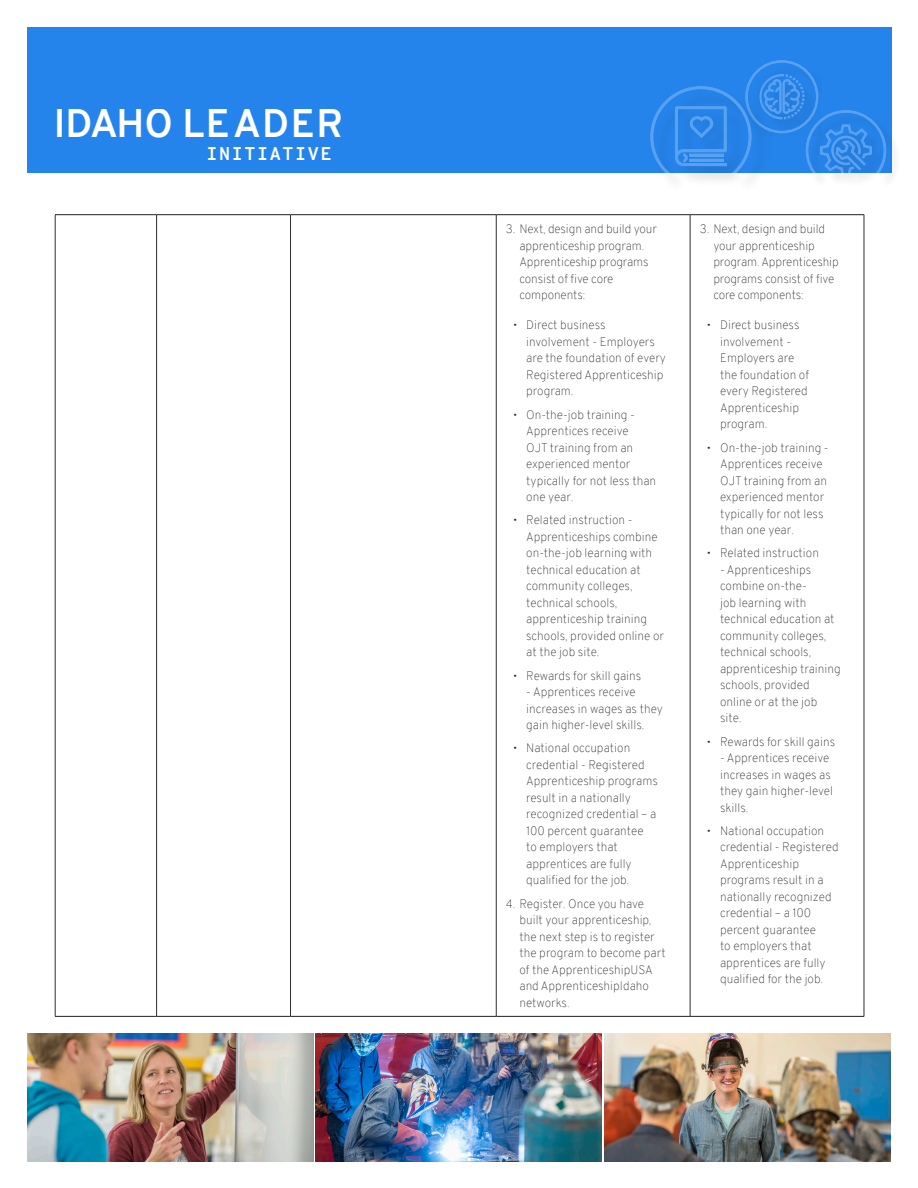
<style>
.page{position:relative;width:918px;height:1188px;background:#fff}
.page>*{position:absolute;margin:0;border:0;box-sizing:border-box;transform-origin:0 0}
.t1{font:700 39px "Overpass";letter-spacing:.03em;color:#fff}
.t2{font:700 18px "Overpass Mono";letter-spacing:.09em;color:#fff}
.t3{font:100 12px/16.5px "Overpass";color:#231f20}
</style>
<div class="page">
<div style="left:27px;top:27px;width:864px;height:146px;background:#2584ec"></div>
<div style="left:808px;top:112px;width:94px;height:77px;background:#231f20;opacity:.75"></div>
<div style="left:653px;top:89px;width:119px;height:104px;background:#231f20;opacity:.75"></div>
<svg style="left:650px;top:60px;width:236px;height:113px"></svg>
<hr style="left:55px;top:214px;width:102px;height:1px;background:#231f20">
<hr style="left:157px;top:214px;width:134px;height:1px;background:#231f20">
<hr style="left:291px;top:214px;width:205px;height:1px;background:#231f20">
<hr style="left:496px;top:214px;width:194px;height:1px;background:#231f20">
<hr style="left:690px;top:214px;width:174px;height:1px;background:#231f20">
<hr style="left:55px;top:1016px;width:102px;height:1px;background:#231f20">
<hr style="left:157px;top:1016px;width:134px;height:1px;background:#231f20">
<hr style="left:291px;top:1016px;width:205px;height:1px;background:#231f20">
<hr style="left:496px;top:1016px;width:194px;height:1px;background:#231f20">
<hr style="left:690px;top:1016px;width:174px;height:1px;background:#231f20">
<hr style="left:55px;top:215px;width:1px;height:801px;background:#2e2e2e">
<hr style="left:156px;top:215px;width:1px;height:801px;background:#2e2e2e">
<hr style="left:290px;top:215px;width:1px;height:801px;background:#2e2e2e">
<hr style="left:496px;top:215px;width:1px;height:801px;background:#2e2e2e">
<hr style="left:690px;top:215px;width:1px;height:801px;background:#2e2e2e">
<hr style="left:864px;top:215px;width:1px;height:801px;background:#2e2e2e">
<img style="left:27px;top:1034px;width:575px;height:127px">
<img style="left:604px;top:1034px;width:287px;height:127px">
<h1 class="t1" style="left:53px;top:95px;width:292px">IDAHO LEADER</h1>
<h2 class="t2" style="left:206px;top:141px;width:127px">INITIATIVE</h2>
<p class="t3" style="left:519px;top:221px;width:139px;text-indent:-14px">3. Next, design and build your apprenticeship program.<br>Apprenticeship programs consist of five core components:</p>
<p class="t3" style="left:526px;top:317px;width:141px;text-indent:-14px">• Direct business involvement - Employers are the foundation of every<br>Registered Apprenticeship program.</p>
<p class="t3" style="left:526px;top:406px;width:131px;text-indent:-14px">• On-the-job training -<br>Apprentices receive<br>OJT training from an experienced mentor typically for not less than one year.</p>
<p class="t3" style="left:526px;top:512px;width:139px;text-indent:-14px">• Related instruction -<br>Apprenticeships combine on-the-job learning with technical education at community colleges, technical schools, apprenticeship training schools, provided online or at the job site.</p>
<p class="t3" style="left:513px;top:667px;width:130px">• Rewards for skill gains</p>
<p class="t3" style="left:526px;top:684px;width:138px">- Apprentices receive increases in wages as they gain higher-level skills.</p>
<p class="t3" style="left:526px;top:740px;width:133px;text-indent:-14px">• National occupation credential - Registered<br>Apprenticeship programs result in a nationally recognized credential – a<br>100 percent guarantee<br>to employers that apprentices are fully qualified for the job.</p>
<p class="t3" style="left:519px;top:895px;width:148px;text-indent:-14px">4. Register. Once you have built your apprenticeship, the next step is to register the program to become part of the ApprenticeshipUSA and ApprenticeshipIdaho networks.</p>
<p class="t3" style="left:713px;top:221px;width:127px;text-indent:-14px">3. Next, design and build your apprenticeship program. Apprenticeship programs consist of five core components:</p>
<p class="t3" style="left:720px;top:317px;width:91px;text-indent:-14px">• Direct business involvement -<br>Employers are the foundation of every Registered<br>Apprenticeship program.</p>
<p class="t3" style="left:720px;top:439px;width:110px;text-indent:-14px">• On-the-job training -<br>Apprentices receive<br>OJT training from an experienced mentor typically for not less than one year.</p>
<p class="t3" style="left:707px;top:545px;width:114px">• Related instruction</p>
<p class="t3" style="left:720px;top:562px;width:122px">- Apprenticeships combine on-the-<br>job learning with technical education at community colleges, technical schools, apprenticeship training schools, provided online or at the job site.</p>
<p class="t3" style="left:707px;top:733px;width:130px">• Rewards for skill gains</p>
<p class="t3" style="left:720px;top:750px;width:115px">- Apprentices receive increases in wages as they gain higher-level skills.</p>
<p class="t3" style="left:720px;top:823px;width:120px;text-indent:-14px">• National occupation credential - Registered<br>Apprenticeship programs result in a nationally recognized credential – a 100 percent guarantee<br>to employers that apprentices are fully qualified for the job.</p>
</div>
